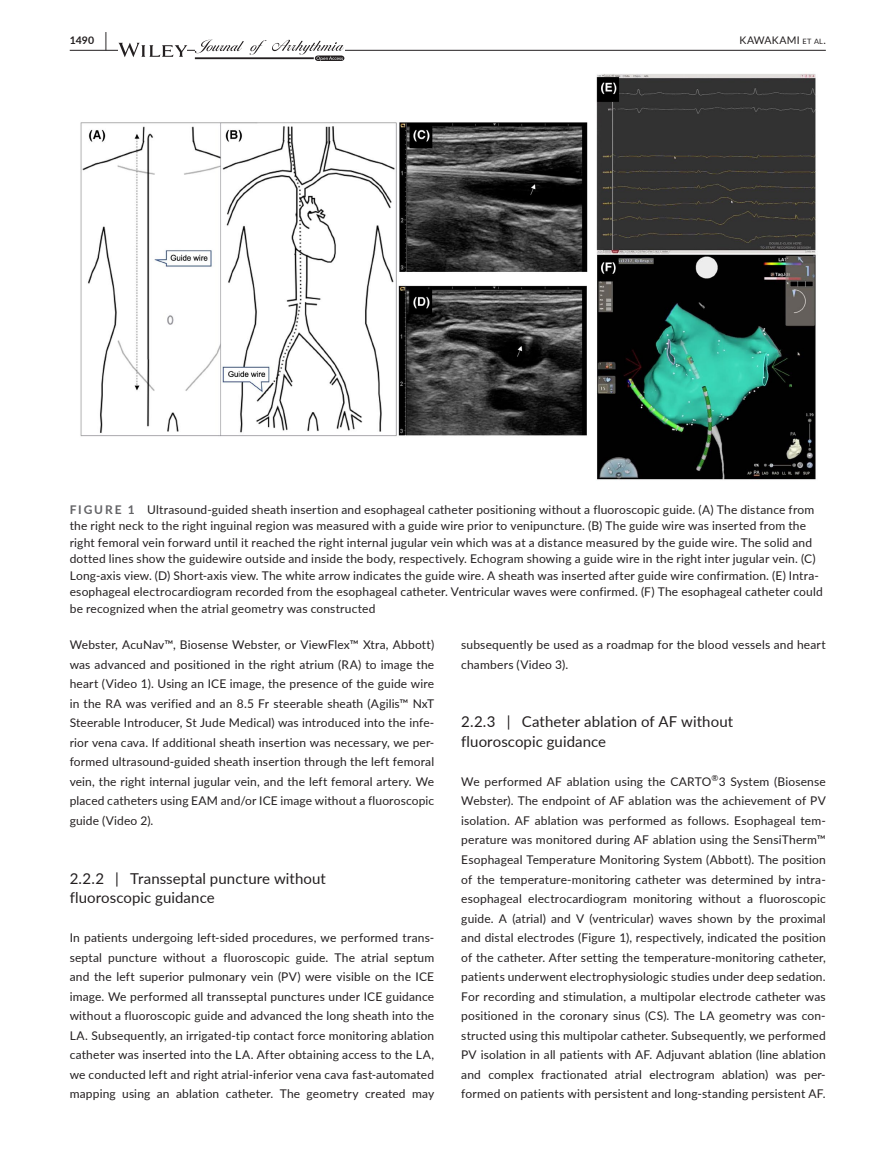
<style>
.page{position:relative;width:893px;height:1174px;background:#fff}
.page>*{position:absolute;margin:0;border:0;box-sizing:border-box;transform-origin:0 0}
.t1{font:15px/19.5px "Lato";letter-spacing:.005em;color:#231f20}
.t2{font:12px/19.5px "Lato";letter-spacing:.015em;color:#231f20;text-align:justify}
.t3{font:10.5px "Lato";letter-spacing:.025em;color:#231f20}
.t4{font:700 10.5px "Lato";color:#231f20}
.t5{font:8.4px "Lato";color:#231f20}
.s1{font-size:19.5px}
.s2{font-size:7.35px}
.s3{font-weight:700;color:#636366}
</style>
<div class="page">
<hr style="left:70px;top:50px;width:756px;height:1px;background:#231f20">
<svg style="left:118px;top:43px;width:69px;height:14px"></svg>
<svg style="left:195px;top:40px;width:149px;height:21px"></svg>
<img style="left:80px;top:73px;width:736px;height:407px">
<p class="t4" style="left:70px;top:33px;width:39px">1490 <span class="s1">|</span></p>
<p class="t3" style="left:739px;top:33px;width:88px">KAWAKAMI <span class="s2">et al</span>.</p>
<p class="t2" style="left:70px;top:501px;width:754px;line-height:16.5px;text-align:left"><span class="s3">FIGURE 1</span> Ultrasound-guided sheath insertion and esophageal catheter positioning without a fluoroscopic guide. (A) The distance from the right neck to the right inguinal region was measured with a guide wire prior to venipuncture. (B) The guide wire was inserted from the right femoral vein forward until it reached the right internal jugular vein which was at a distance measured by the guide wire. The solid and dotted lines show the guidewire outside and inside the body, respectively. Echogram showing a guide wire in the right inter jugular vein. (C)<br>Long-axis view. (D) Short-axis view. The white arrow indicates the guide wire. A sheath was inserted after guide wire confirmation. (E) Intra&shy;esophageal electrocardiogram recorded from the esophageal catheter. Ventricular waves were confirmed. (F) The esophageal catheter could be recognized when the atrial geometry was constructed</p>
<p class="t2" style="left:70px;top:635px;width:366px">Webster, AcuNav™, Biosense Webster, or ViewFlex™ Xtra, Abbott) was advanced and positioned in the right atrium (RA) to image the heart (Video 1). Using an ICE image, the presence of the guide wire in the RA was verified and an 8.5 Fr steerable sheath (Agilis™ NxT Steerable Introducer, St Jude Medical) was introduced into the infe&shy;rior vena cava. If additional sheath insertion was necessary, we per&shy;formed ultrasound-guided sheath insertion through the left femoral vein, the right internal jugular vein, and the left femoral artery. We placed catheters using EAM and/or ICE image without a fluoroscopic guide (Video 2).</p>
<p class="t1" style="left:70px;top:867px;width:258px">2.2.2 | Transseptal puncture without fluoroscopic guidance</p>
<p class="t2" style="left:70px;top:927px;width:366px">In patients undergoing left-sided procedures, we performed trans&shy;septal puncture without a fluoroscopic guide. The atrial septum and the left superior pulmonary vein (PV) were visible on the ICE image. We performed all transseptal punctures under ICE guidance without a fluoroscopic guide and advanced the long sheath into the LA. Subsequently, an irrigated-tip contact force monitoring ablation catheter was inserted into the LA. After obtaining access to the LA, we conducted left and right atrial-inferior vena cava fast-automated mapping using an ablation catheter. The geometry created may</p>
<p class="t2" style="left:461px;top:635px;width:366px">subsequently be used as a roadmap for the blood vessels and heart chambers (Video 3).</p>
<p class="t1" style="left:461px;top:711px;width:273px">2.2.3 | Catheter ablation of AF without fluoroscopic guidance</p>
<p class="t2" style="left:461px;top:771px;width:252px">We performed AF ablation using the CARTO</p>
<p class="t5" style="left:712px;top:771px;width:8px">®</p>
<p class="t2" style="left:461px;top:771px;width:366px;text-indent:257px">3 System (Biosense Webster). The endpoint of AF ablation was the achievement of PV isolation. AF ablation was performed as follows. Esophageal tem&shy;perature was monitored during AF ablation using the SensiTherm™ Esophageal Temperature Monitoring System (Abbott). The position of the temperature-monitoring catheter was determined by intra&shy;esophageal electrocardiogram monitoring without a fluoroscopic guide. A (atrial) and V (ventricular) waves shown by the proximal and distal electrodes (Figure 1), respectively, indicated the position of the catheter. After setting the temperature-monitoring catheter, patients underwent electrophysiologic studies under deep sedation.<br>For recording and stimulation, a multipolar electrode catheter was positioned in the coronary sinus (CS). The LA geometry was con&shy;structed using this multipolar catheter. Subsequently, we performed PV isolation in all patients with AF. Adjuvant ablation (line ablation and complex fractionated atrial electrogram ablation) was per&shy;formed on patients with persistent and long-standing persistent AF.</p>
</div>
